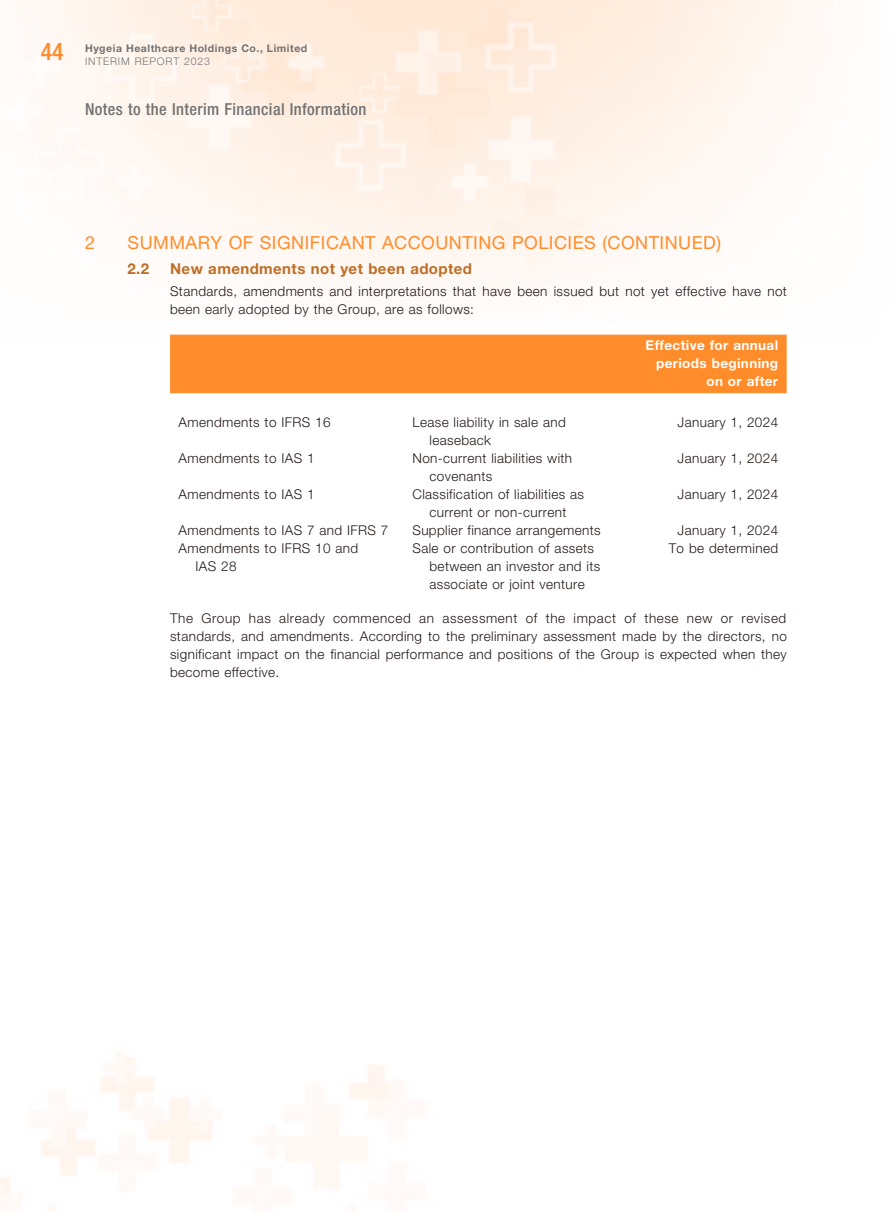
<style>
.page{position:relative;width:893px;height:1212px;background:#fff}
.page>*{position:absolute;margin:0;border:0;box-sizing:border-box;transform-origin:0 0}
.t1{font:500 condensed 24px "Helvetica Neue LT Std";color:#ff8c2b}
.t2{font:18px "Helvetica Neue LT Std";letter-spacing:.03em;color:#ff8c2b}
.t3{font:500 condensed 16.5px "Helvetica Neue LT Std";letter-spacing:.025em;color:#727272}
.t4{font:700 15px "Helvetica Neue LT Std";letter-spacing:.03em;color:#be6e24}
.t5{font:300 13.5px/18px "Helvetica Neue LT Std";letter-spacing:.03em;color:#231916}
.t6{font:700 13.5px/18px "Helvetica Neue LT Std";letter-spacing:.03em;color:#fff;text-align:right}
.t7{font:700 10.5px "Helvetica Neue LT Std";letter-spacing:.05em;color:#727272}
.t8{font:300 10.5px "Helvetica Neue LT Std";letter-spacing:.08em;color:#727272}
</style>
<div class="page">
<div style="left:170px;top:335px;width:617px;height:58px;background:#ff8c2b"></div>
<h1 class="t1" style="left:41px;top:38px;width:25px">44</h1>
<p class="t7" style="left:85px;top:41px;width:224px">Hygeia Healthcare Holdings Co., Limited</p>
<p class="t8" style="left:85px;top:55px;width:126px">INTERIM REPORT 2023</p>
<p class="t3" style="left:85px;top:99px;width:283px">Notes to the Interim Financial Information</p>
<h2 class="t2" style="left:85px;top:232px;width:12px">2</h2>
<h2 class="t2" style="left:128px;top:232px;width:595px">SUMMARY OF SIGNIFICANT ACCOUNTING POLICIES (CONTINUED)</h2>
<p class="t4" style="left:128px;top:259px;width:23px">2.2</p>
<p class="t4" style="left:170px;top:259px;width:303px">New amendments not yet been adopted</p>
<p class="t5" style="left:170px;top:282px;width:618px">Standards, amendments and interpretations that have been issued but not yet effective have not been early adopted by the Group, are as follows:</p>
<p class="t6" style="left:645px;top:336px;width:134px">Effective for annual periods beginning on or after</p>
<p class="t5" style="left:179px;top:413px;width:153px">Amendments to IFRS 16</p>
<p class="t5" style="left:429px;top:413px;width:138px;text-indent:-17px">Lease liability in sale and leaseback</p>
<p class="t5" style="left:678px;top:413px;width:102px">January 1, 2024</p>
<p class="t5" style="left:179px;top:449px;width:137px">Amendments to IAS 1</p>
<p class="t5" style="left:429px;top:449px;width:144px;text-indent:-17px">Non-current liabilities with covenants</p>
<p class="t5" style="left:678px;top:449px;width:102px">January 1, 2024</p>
<p class="t5" style="left:179px;top:485px;width:137px">Amendments to IAS 1</p>
<p class="t5" style="left:412px;top:485px;width:173px;text-align:center">Classification of liabilities as current or non-current</p>
<p class="t5" style="left:678px;top:485px;width:102px">January 1, 2024</p>
<p class="t5" style="left:179px;top:521px;width:211px">Amendments to IAS 7 and IFRS 7</p>
<p class="t5" style="left:412px;top:521px;width:190px">Supplier finance arrangements</p>
<p class="t5" style="left:678px;top:521px;width:102px">January 1, 2024</p>
<p class="t5" style="left:196px;top:539px;width:164px;text-indent:-17px">Amendments to IFRS 10 and<br>IAS 28</p>
<p class="t5" style="left:429px;top:539px;width:172px;text-indent:-17px">Sale or contribution of assets between an investor and its associate or joint venture</p>
<p class="t5" style="left:669px;top:539px;width:111px">To be determined</p>
<p class="t5" style="left:170px;top:608px;width:618px;text-align:justify">The Group has already commenced an assessment of the impact of these new or revised standards, and amendments. According to the preliminary assessment made by the directors, no significant impact on the financial performance and positions of the Group is expected when they become effective.</p>
</div>
